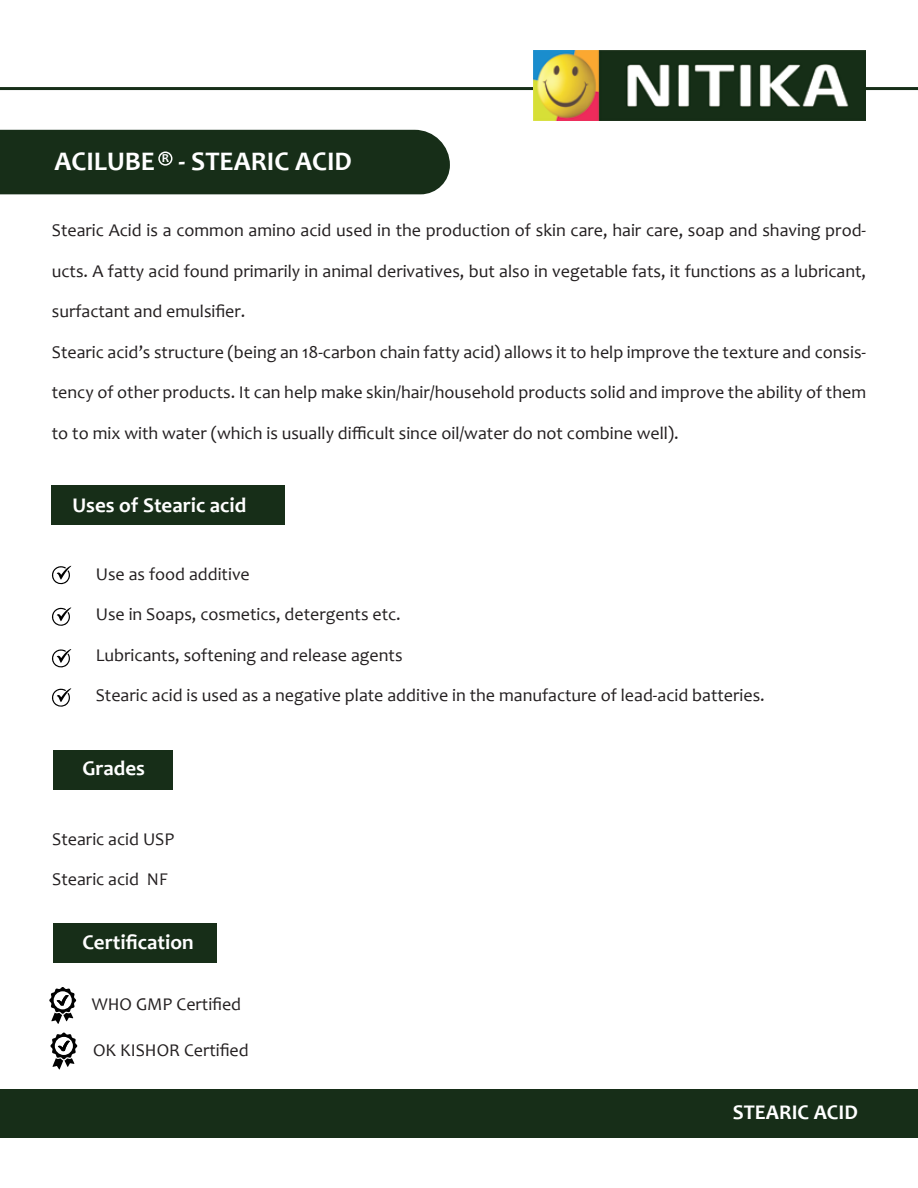
<style>
.page{position:relative;width:918px;height:1188px;background:#fff}
.page>*{position:absolute;margin:0;border:0;box-sizing:border-box;transform-origin:0 0}
.t1{font:700 27px "Candara";color:#fff}
.t2{font:700 21px "Candara";color:#fff}
.t3{font:18px "Candara";color:#231f20}
.t4{font:700 12.3px "Candara";color:#fff}
</style>
<div class="page">
<div style="left:0;top:1089px;width:918px;height:49px;background:#172e18"></div>
<div style="left:51px;top:485px;width:234px;height:40px;background:#172e18"></div>
<hr style="left:0;top:87px;width:918px;height:3px;background:#172e18">
<img style="left:533px;top:50px;width:332px;height:71px">
<div style="left:0;top:130px;width:450px;height:64px;background:#172e18"></div>
<div style="left:158px;top:152px;width:14px;height:14px;border:2px solid #fff;border-radius:50%"></div>
<div style="left:53px;top:750px;width:119px;height:39px;background:#172e18"></div>
<div style="left:53px;top:923px;width:163px;height:40px;background:#172e18"></div>
<svg style="left:51px;top:565px;width:20px;height:20px"></svg>
<svg style="left:52px;top:607px;width:19px;height:19px"></svg>
<svg style="left:52px;top:649px;width:19px;height:19px"></svg>
<svg style="left:52px;top:688px;width:19px;height:19px"></svg>
<svg style="left:49px;top:987px;width:27px;height:37px"></svg>
<svg style="left:50px;top:1032px;width:27px;height:37px"></svg>
<h1 class="t1" style="left:54px;top:144px;width:299px">ACILUBE - STEARIC ACID</h1>
<p class="t4" style="left:162px;top:150px;width:9px">R</p>
<p class="t3" style="left:52px;top:219px;width:816px">Stearic Acid is a common amino acid used in the production of skin care, hair care, soap and shaving prod-</p>
<p class="t3" style="left:52px;top:260px;width:816px">ucts. A fatty acid found primarily in animal derivatives, but also in vegetable fats, it functions as a lubricant,</p>
<p class="t3" style="left:52px;top:300px;width:195px">surfactant and emulsifier.</p>
<p class="t3" style="left:52px;top:341px;width:816px">Stearic acid’s structure (being an 18-carbon chain fatty acid) allows it to help improve the texture and consis-</p>
<p class="t3" style="left:52px;top:381px;width:816px">tency of other products. It can help make skin/hair/household products solid and improve the ability of them</p>
<p class="t3" style="left:52px;top:422px;width:628px">to to mix with water (which is usually difficult since oil/water do not combine well).</p>
<p class="t2" style="left:72px;top:492px;width:175px">Uses of Stearic acid</p>
<p class="t3" style="left:96px;top:563px;width:156px">Use as food additive</p>
<p class="t3" style="left:96px;top:603px;width:307px">Use in Soaps, cosmetics, detergents etc.</p>
<p class="t3" style="left:96px;top:644px;width:308px">Lubricants, softening and release agents</p>
<p class="t3" style="left:96px;top:684px;width:671px">Stearic acid is used as a negative plate additive in the manufacture of lead-acid batteries.</p>
<p class="t2" style="left:82px;top:755px;width:64px">Grades</p>
<p class="t3" style="left:52px;top:828px;width:124px">Stearic acid USP</p>
<p class="t3" style="left:52px;top:868px;width:117px">Stearic acid NF</p>
<p class="t2" style="left:82px;top:929px;width:113px">Certification</p>
<p class="t3" style="left:92px;top:993px;width:151px">WHO GMP Certified</p>
<p class="t3" style="left:93px;top:1039px;width:157px">OK KISHOR Certified</p>
<p class="t2" style="left:733px;top:1099px;width:127px">STEARIC ACID</p>
</div>
